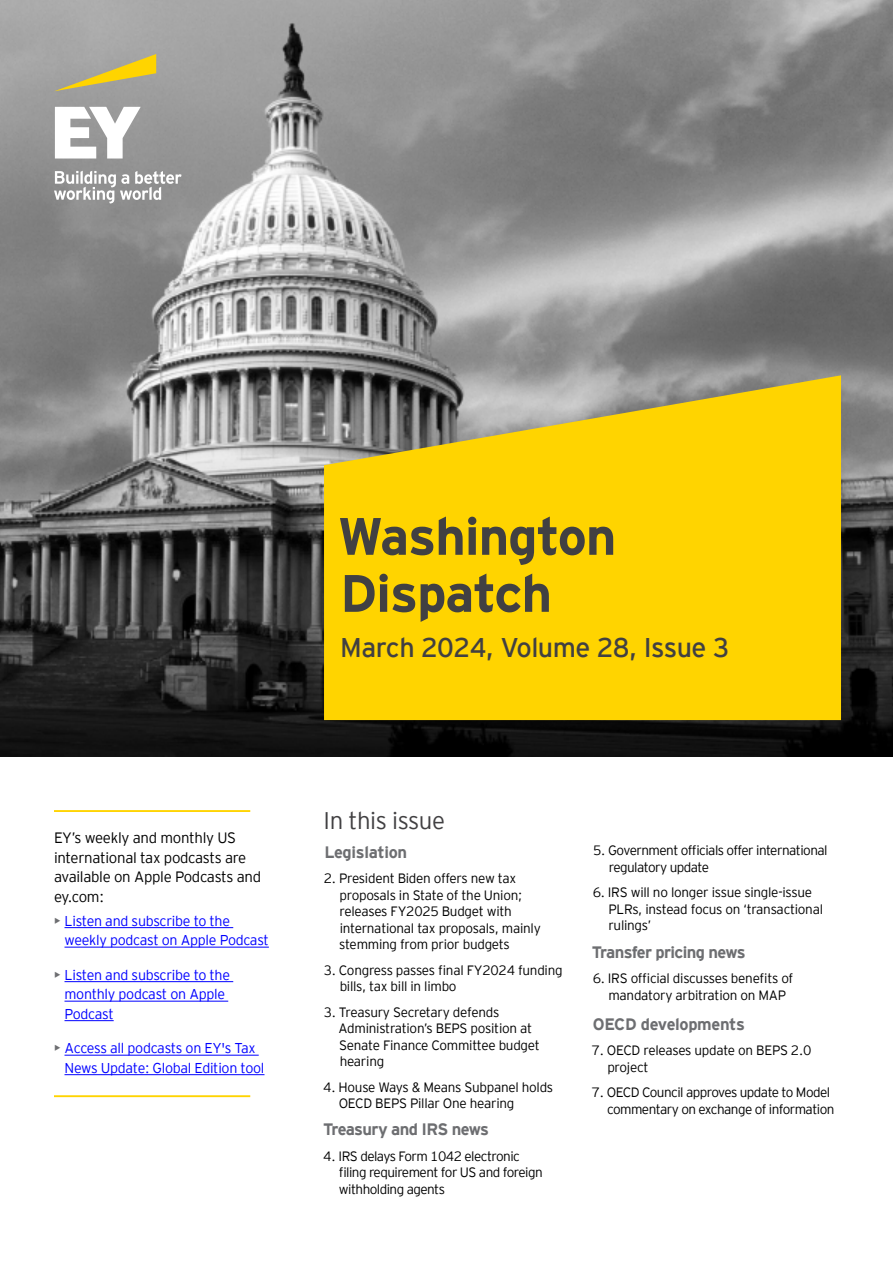
<style>
.page{position:relative;width:893px;height:1263px;background:#fff}
.page>*{position:absolute;margin:0;border:0;box-sizing:border-box;transform-origin:0 0}
.t1{font:700 52.5px/57px "EY Interstate";letter-spacing:-.02em;color:#414042}
.t2{font:27px "EY Interstate";letter-spacing:-.02em;color:#414042}
.t3{font:300 24px "EY Interstate";letter-spacing:-.02em;color:#414042}
.t4{font:700 16.5px "EY Interstate";letter-spacing:-.04em;color:#6d6e71}
.t5{font:700 16.5px "EY Interstate";letter-spacing:-.02em;color:#6d6e71}
.t6{font:300 15px/19.5px "EY Interstate";letter-spacing:-.02em;color:#000}
.t7{font:300 14.25px/19.5px "EY Interstate";letter-spacing:-.02em;color:#00f}
.t8{font:300 13.5px/16.5px "EY Interstate";letter-spacing:-.02em;color:#000}
.t9{font:300 13.5px/16.5px "EY Interstate";letter-spacing:-.04em;color:#000}
.s1{font-weight:400;color:#6d6e71}
</style>
<div class="page">
<img style="left:0;top:0;width:893px;height:756px">
<svg style="left:324px;top:375px;width:517px;height:345px;background:#efca13"></svg>
<hr style="left:54px;top:810px;width:196px;height:2px;background:#ffd400">
<hr style="left:64px;top:927px;width:169px;height:1px;background:#00f">
<hr style="left:64px;top:947px;width:205px;height:1px;background:#00f">
<hr style="left:64px;top:981px;width:169px;height:1px;background:#00f">
<hr style="left:64px;top:1001px;width:164px;height:1px;background:#00f">
<hr style="left:64px;top:1020px;width:50px;height:1px;background:#00f">
<hr style="left:64px;top:1055px;width:195px;height:1px;background:#00f">
<hr style="left:64px;top:1074px;width:200px;height:1px;background:#00f">
<hr style="left:54px;top:1095px;width:196px;height:2px;background:#ffd400">
<svg style="left:54px;top:54px;width:102px;height:37px;background:#baae77"></svg>
<svg style="left:54px;top:107px;width:128px;height:96px"></svg>
<h1 class="t1" style="left:337px;top:504px;width:281px">Washington<br>Dispatch</h1>
<h2 class="t2" style="left:340px;top:628px;width:391px">March 2024, Volume 28, Issue 3</h2>
<p class="t6" style="left:54px;top:827px;width:209px">EY’s weekly and monthly US international tax podcasts are available on Apple Podcasts and ey.com:</p>
<p class="t7" style="left:65px;top:910px;width:206px;text-indent:-11px"><span class="s1">•</span> Listen and subscribe to the weekly podcast on Apple Podcast</p>
<p class="t7" style="left:65px;top:964px;width:167px;text-indent:-11px"><span class="s1">•</span> Listen and subscribe to the monthly podcast on Apple<br>Podcast</p>
<p class="t7" style="left:65px;top:1038px;width:201px;text-indent:-11px"><span class="s1">•</span> Access all podcasts on EY's Tax<br>News Update: Global Edition tool</p>
<h3 class="t3" style="left:324px;top:804px;width:123px">In this issue</h3>
<p class="t5" style="left:324px;top:840px;width:84px">Legislation</p>
<p class="t8" style="left:339px;top:869px;width:203px;text-indent:-15px">2. President Biden offers new tax proposals in State of the Union; releases FY2025 Budget with international tax proposals, mainly stemming from prior budgets</p>
<p class="t8" style="left:340px;top:961px;width:225px;text-indent:-16px">3. Congress passes final FY2024 funding bills, tax bill in limbo</p>
<p class="t8" style="left:338px;top:1003px;width:203px;text-indent:-15px">3. Treasury Secretary defends<br>Administration’s BEPS position at<br>Senate Finance Committee budget hearing</p>
<p class="t8" style="left:339px;top:1078px;width:216px;text-indent:-15px">4. House Ways &amp; Means Subpanel holds<br>OECD BEPS Pillar One hearing</p>
<p class="t4" style="left:323px;top:1118px;width:167px">Treasury and IRS news</p>
<p class="t9" style="left:339px;top:1147px;width:206px;text-indent:-15px">4. IRS delays Form 1042 electronic filing requirement for US and foreign withholding agents</p>
<p class="t9" style="left:609px;top:842px;width:220px;text-indent:-16px">5. Government officials offer international regulatory update</p>
<p class="t8" style="left:608px;top:884px;width:216px;text-indent:-16px">6. IRS will no longer issue single-issue<br>PLRs, instead focus on ‘transactional rulings’</p>
<p class="t4" style="left:592px;top:940px;width:155px">Transfer pricing news</p>
<p class="t8" style="left:608px;top:969px;width:186px;text-indent:-16px">6. IRS official discusses benefits of mandatory arbitration on MAP</p>
<p class="t5" style="left:593px;top:1012px;width:154px">OECD developments</p>
<p class="t8" style="left:607px;top:1041px;width:206px;text-indent:-16px">7. OECD releases update on BEPS 2.0 project</p>
<p class="t9" style="left:607px;top:1083px;width:229px;text-indent:-15px">7. OECD Council approves update to Model commentary on exchange of information</p>
</div>
